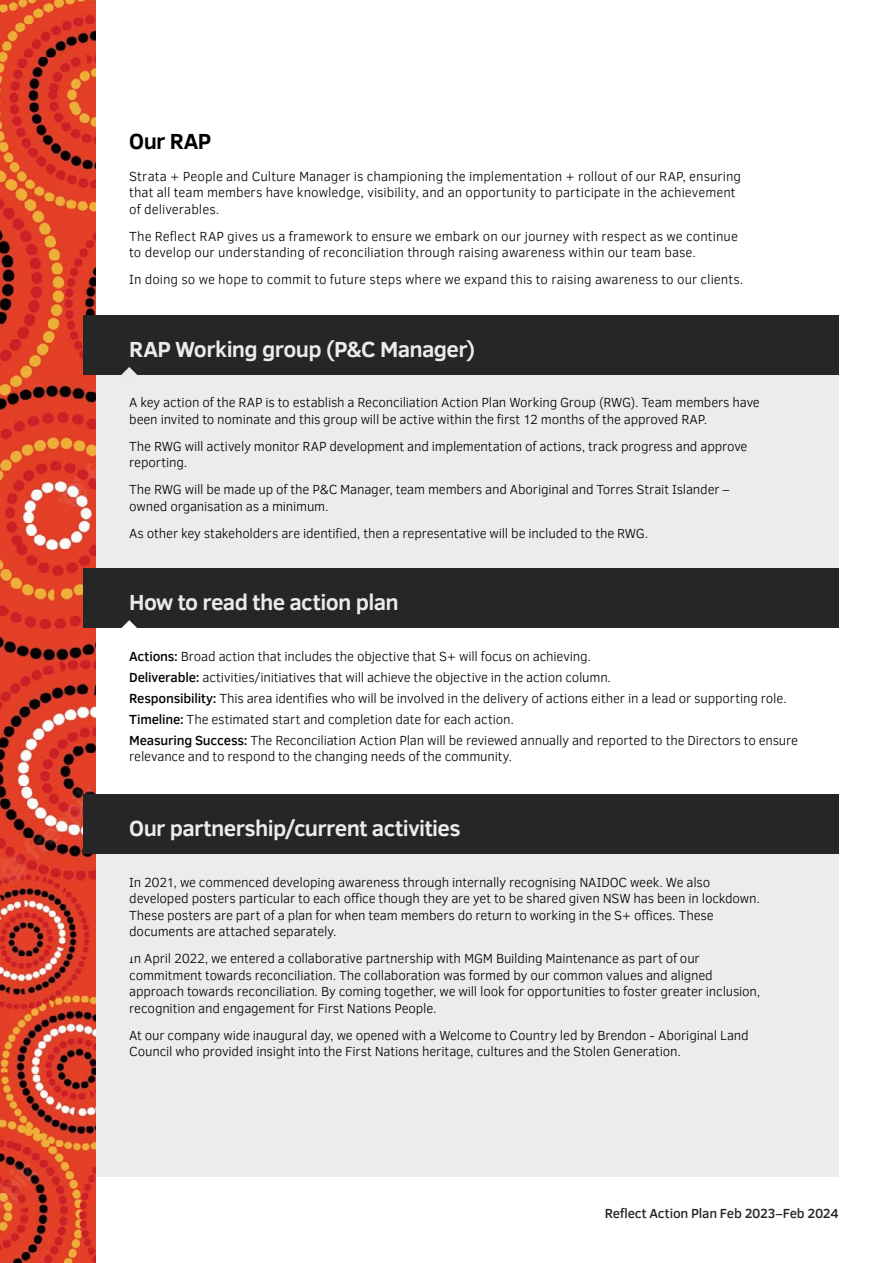
<style>
.page{position:relative;width:893px;height:1263px;background:#fff}
.page>*{position:absolute;margin:0;border:0;box-sizing:border-box;transform-origin:0 0}
.t1{font:700 22.35px "Clear Sans";letter-spacing:-.03em;color:#eaeceb}
.t2{font:700 22.35px "Clear Sans";letter-spacing:-.025em;color:#ebecec}
.t3{font:700 22.35px "Clear Sans";letter-spacing:-.025em;color:#000}
.t4{font:300 13.5px/16.5px "Clear Sans";letter-spacing:-.01em;color:#000}
.t5{font:500 13.5px "Clear Sans";letter-spacing:-.015em;color:#262626}
.s1{font-weight:500}
</style>
<div class="page">
<div style="left:96px;top:839px;width:743px;height:338px;background:#ebecec"></div>
<div style="left:96px;top:344px;width:743px;height:254px;background:#ebecec"></div>
<img style="left:0;top:0;width:96px;height:1263px">
<div style="left:84px;top:315px;width:755px;height:60px;background:#262626"></div>
<div style="left:84px;top:568px;width:755px;height:60px;background:#262626"></div>
<div style="left:84px;top:794px;width:755px;height:60px;background:#262626"></div>
<svg style="left:121px;top:620px;width:16px;height:8px"></svg>
<svg style="left:121px;top:367px;width:16px;height:8px"></svg>
<h1 class="t3" style="left:129px;top:125px;width:84px">Our RAP</h1>
<p class="t4" style="left:129px;top:168px;width:613px">Strata + People and Culture Manager is championing the implementation + rollout of our RAP, ensuring that all team members have knowledge, visibility, and an opportunity to participate in the achievement of deliverables.</p>
<p class="t4" style="left:129px;top:228px;width:610px">The Reflect RAP gives us a framework to ensure we embark on our journey with respect as we continue to develop our understanding of reconciliation through raising awareness within our team base.</p>
<p class="t4" style="left:129px;top:271px;width:616px">In doing so we hope to commit to future steps where we expand this to raising awareness to our clients.</p>
<h1 class="t1" style="left:129px;top:333px;width:347px">RAP Working group (P&amp;C Manager)</h1>
<p class="t4" style="left:129px;top:394px;width:632px">A key action of the RAP is to establish a Reconciliation Action Plan Working Group (RWG). Team members have been invited to nominate and this group will be active within the first 12 months of the approved RAP.</p>
<p class="t4" style="left:129px;top:438px;width:620px">The RWG will actively monitor RAP development and implementation of actions, track progress and approve reporting.</p>
<p class="t4" style="left:129px;top:481px;width:602px">The RWG will be made up of the P&amp;C Manager, team members and Aboriginal and Torres Strait Islander – owned organisation as a minimum.</p>
<p class="t4" style="left:129px;top:525px;width:521px">As other key stakeholders are identified, then a representative will be included to the RWG.</p>
<h1 class="t1" style="left:129px;top:586px;width:271px">How to read the action plan</h1>
<p class="t4" style="left:129px;top:646px;width:670px;line-height:21px"><span class="s1">Actions:</span> Broad action that includes the objective that S+ will focus on achieving.<br><span class="s1">Deliverable:</span> activities/initiatives that will achieve the objective in the action column.<br><span class="s1">Responsibility:</span> This area identifies who will be involved in the delivery of actions either in a lead or supporting role.<br><span class="s1">Timeline:</span> The estimated start and completion date for each action.<br><span class="s1">Measuring Success:</span> The Reconciliation Action Plan will be reviewed annually and reported to the Directors to ensure</p>
<p class="t4" style="left:129px;top:748px;width:384px">relevance and to respond to the changing needs of the community.</p>
<h1 class="t2" style="left:129px;top:812px;width:333px">Our partnership/current activities</h1>
<p class="t4" style="left:129px;top:873px;width:632px">In 2021, we commenced developing awareness through internally recognising NAIDOC week. We also developed posters particular to each office though they are yet to be shared given NSW has been in lockdown.<br>These posters are part of a plan for when team members do return to working in the S+ offices. These documents are attached separately.</p>
<p class="t4" style="left:129px;top:950px;width:633px">In April 2022, we entered a collaborative partnership with MGM Building Maintenance as part of our commitment towards reconciliation. The collaboration was formed by our common values and aligned approach towards reconciliation. By coming together, we will look for opportunities to foster greater inclusion, recognition and engagement for First Nations People.</p>
<p class="t4" style="left:129px;top:1026px;width:621px">At our company wide inaugural day, we opened with a Welcome to Country led by Brendon - Aboriginal Land<br>Council who provided insight into the First Nations heritage, cultures and the Stolen Generation.</p>
<p class="t5" style="left:605px;top:1204px;width:236px">Reflect Action Plan Feb 2023–Feb 2024</p>
</div>
